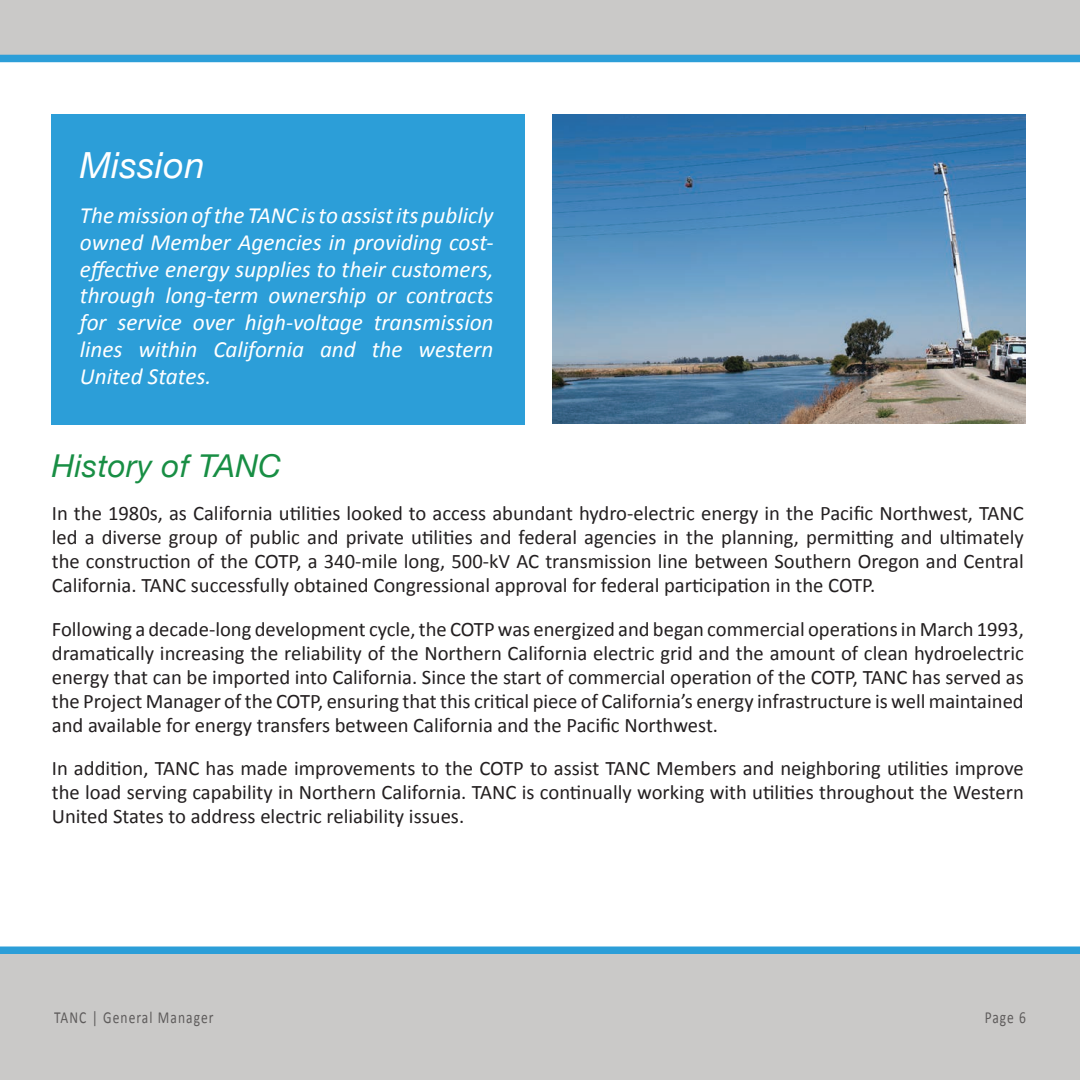
<style>
.page{position:relative;width:1080px;height:1080px;background:#fff}
.page>*{position:absolute;margin:0;border:0;box-sizing:border-box;transform-origin:0 0}
.t1{font:italic 36px "Helvetica Neue";letter-spacing:.01em;color:#fff}
.t2{font:italic 31.5px "Helvetica Neue";letter-spacing:.01em;color:#188e44}
.t3{font:italic 23.25px/26.7px "Calibri";color:#fff;text-align:justify}
.t4{font:20.7px/24px "Calibri";color:#231f20;text-align:justify}
.t5{font:16.8px "Calibri";letter-spacing:.08em;color:#231f20;scale:.8 1}
</style>
<div class="page">
<img style="left:553px;top:114px;width:473px;height:310px">
<svg style="left:0;top:0;width:1080px;height:62px"></svg>
<div style="left:0;top:946px;width:1080px;height:134px;background:#cac9c8"></div>
<div style="left:52px;top:114px;width:473px;height:310px;background:#2c9ed8"></div>
<h1 class="t1" style="left:80px;top:140px;width:126px">Mission</h1>
<p class="t3" style="left:80px;top:201px;width:415px">The mission of the TANC is to assist its publicly owned Member Agencies in providing cost&shy;effective energy supplies to their customers, through long-term ownership or contracts for service over high-voltage transmission lines within California and the western United States.</p>
<h2 class="t2" style="left:52px;top:443px;width:231px">History of TANC</h2>
<p class="t4" style="left:52px;top:501px;width:974px">In the 1980s, as California utilities looked to access abundant hydro-electric energy in the Pacific Northwest, TANC led a diverse group of public and private utilities and federal agencies in the planning, permitting and ultimately the construction of the COTP, a 340-mile long, 500-kV AC transmission line between Southern Oregon and Central California. TANC successfully obtained Congressional approval for federal participation in the COTP.</p>
<p class="t4" style="left:52px;top:616px;width:974px">Following a decade-long development cycle, the COTP was energized and began commercial operations in March 1993, dramatically increasing the reliability of the Northern California electric grid and the amount of clean hydroelectric energy that can be imported into California. Since the start of commercial operation of the COTP, TANC has served as the Project Manager of the COTP, ensuring that this critical piece of California’s energy infrastructure is well maintained and available for energy transfers between California and the Pacific Northwest.</p>
<p class="t4" style="left:52px;top:756px;width:974px">In addition, TANC has made improvements to the COTP to assist TANC Members and neighboring utilities improve the load serving capability in Northern California. TANC is continually working with utilities throughout the Western United States to address electric reliability issues.</p>
<p class="t5" style="left:54px;top:1006px;width:201px">TANC | General Manager</p>
<p class="t5" style="left:985px;top:1006px;width:53px">Page 6</p>
</div>
